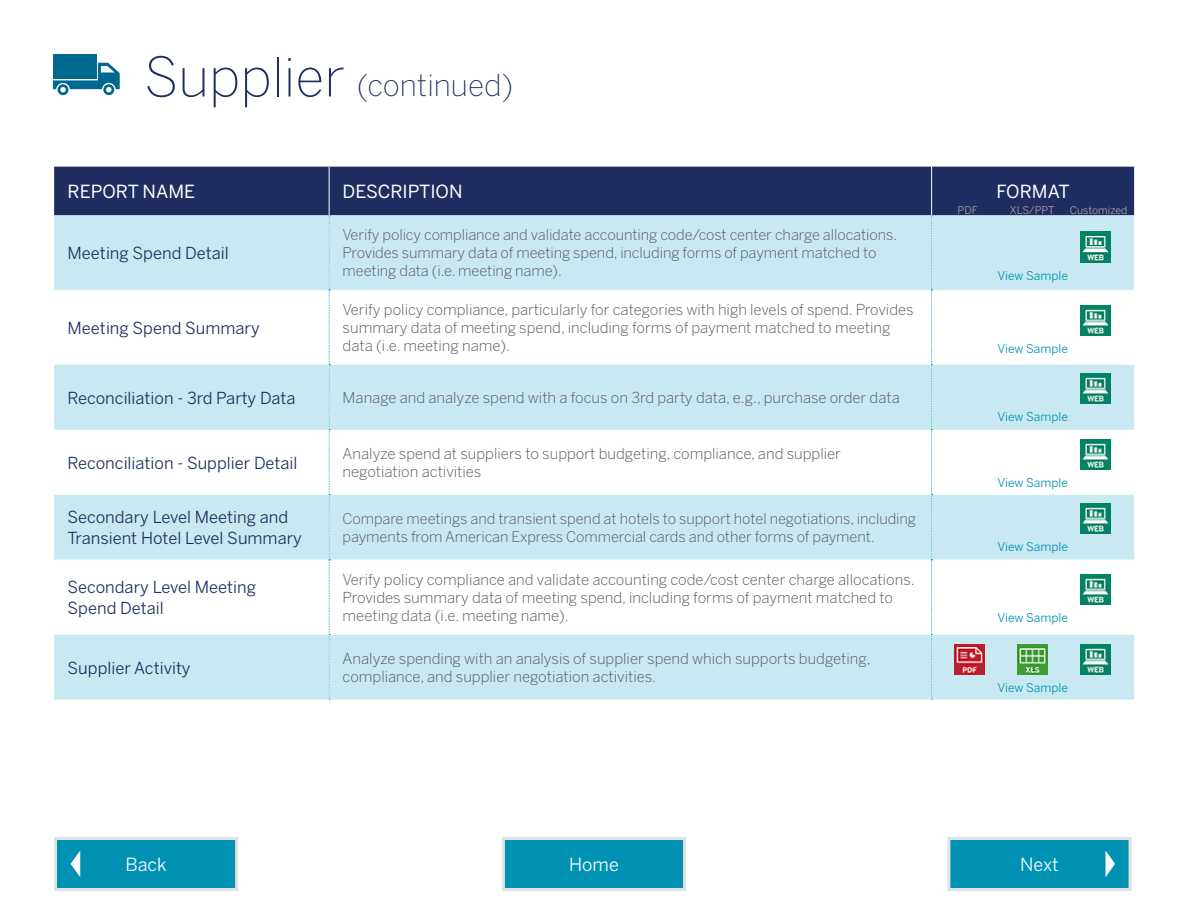
<style>
.page{position:relative;width:1188px;height:918px;background:#fff}
.page>*{position:absolute;margin:0;border:0;box-sizing:border-box;transform-origin:0 0}
.t1{font:200 30px "Benton Sans";color:#1f2d60}
.t2{font:18px "Benton Sans";color:#fff}
.t3{font:18px "Benton Sans";color:#fff}
.t4{font:16.5px/21px "Benton Sans";color:#1f2d60}
.t5{font:300 15px/18px "Benton Sans";color:#55565a}
.t6{font:300 14.7px/18px "Benton Sans";letter-spacing:-.005em;color:#55565a}
.t7{font:12px "Benton Sans";color:#0091b3}
.t8{font:10.5px "Benton Sans";color:#a9a8a9}
.s1{font-size:54px}
</style>
<div class="page">
<svg style="left:502px;top:837px;width:184px;height:54px;background:#1f9cb9"></svg>
<svg style="left:947px;top:837px;width:185px;height:54px;background:#249ebb"></svg>
<svg style="left:54px;top:837px;width:184px;height:54px;background:#229dba"></svg>
<div style="left:53px;top:55px;width:44px;height:24px;background:#00698f"></div>
<svg style="left:53px;top:63px;width:67px;height:32px"></svg>
<div style="left:54px;top:167px;width:1080px;height:48px;background:#1f2d60"></div>
<div style="left:54px;top:215px;width:1080px;height:75px;background:#c8e9f1"></div>
<svg style="left:54px;top:365px;width:1080px;height:335px;fill:#c8e9f1"></svg>
<svg style="left:54px;top:560px;width:1080px;height:75px"></svg>
<svg style="left:329px;top:215px;width:1px;height:485px"></svg>
<svg style="left:931px;top:215px;width:2px;height:485px"></svg>
<hr style="left:329px;top:167px;width:1px;height:48px;background:#fff">
<hr style="left:931px;top:167px;width:1px;height:48px;background:#fff">
<img style="left:954px;top:644px;width:31px;height:31px">
<img style="left:1017px;top:644px;width:31px;height:31px">
<img style="left:1080px;top:644px;width:31px;height:31px">
<img style="left:1080px;top:574px;width:31px;height:31px">
<img style="left:1080px;top:503px;width:31px;height:31px">
<img style="left:1080px;top:439px;width:31px;height:31px">
<img style="left:1080px;top:373px;width:31px;height:31px">
<img style="left:1080px;top:305px;width:31px;height:31px">
<img style="left:1080px;top:232px;width:31px;height:30px">
<h1 class="t1" style="left:144px;top:68px;width:371px"><span class="s1">Supplier</span> (continued)</h1>
<p class="t2" style="left:68px;top:181px;width:129px">REPORT NAME</p>
<p class="t2" style="left:343px;top:181px;width:121px">DESCRIPTION</p>
<p class="t2" style="left:997px;top:181px;width:74px">FORMAT</p>
<p class="t4" style="left:68px;top:242px;width:163px">Meeting Spend Detail</p>
<p class="t4" style="left:68px;top:317px;width:194px">Meeting Spend Summary</p>
<p class="t6" style="left:343px;top:226px;width:556px">Verify policy compliance and validate accounting code/cost center charge allocations.<br>Provides summary data of meeting spend, including forms of payment matched to meeting data (i.e. meeting name).</p>
<p class="t5" style="left:343px;top:301px;width:572px">Verify policy compliance, particularly for categories with high levels of spend. Provides summary data of meeting spend, including forms of payment matched to meeting data (i.e. meeting name).</p>
<p class="t4" style="left:68px;top:387px;width:229px">Reconciliation - 3rd Party Data</p>
<p class="t5" style="left:343px;top:389px;width:559px">Manage and analyze spend with a focus on 3rd party data, e.g., purchase order data</p>
<p class="t4" style="left:68px;top:452px;width:231px">Reconciliation - Supplier Detail</p>
<p class="t5" style="left:343px;top:445px;width:500px">Analyze spend at suppliers to support budgeting, compliance, and supplier negotiation activities</p>
<p class="t4" style="left:68px;top:507px;width:236px">Secondary Level Meeting and<br>Transient Hotel Level Summary</p>
<p class="t6" style="left:343px;top:510px;width:575px">Compare meetings and transient spend at hotels to support hotel negotiations, including payments from American Express Commercial cards and other forms of payment.</p>
<p class="t4" style="left:68px;top:576px;width:190px">Secondary Level Meeting<br>Spend Detail</p>
<p class="t5" style="left:343px;top:570px;width:574px">Verify policy compliance and validate accounting code/cost center charge allocations.<br>Provides summary data of meeting spend, including forms of payment matched to meeting data (i.e. meeting name).</p>
<p class="t4" style="left:68px;top:657px;width:124px">Supplier Activity</p>
<p class="t5" style="left:343px;top:649px;width:530px">Analyze spending with an analysis of supplier spend which supports budgeting, compliance, and supplier negotiation activities.</p>
<p class="t8" style="left:958px;top:204px;width:22px">PDF</p>
<p class="t8" style="left:1010px;top:204px;width:46px">XLS/PPT</p>
<p class="t8" style="left:1070px;top:204px;width:59px">Customized</p>
<p class="t7" style="left:998px;top:268px;width:72px">View Sample</p>
<p class="t7" style="left:998px;top:342px;width:72px">View Sample</p>
<p class="t7" style="left:998px;top:410px;width:72px">View Sample</p>
<p class="t7" style="left:998px;top:476px;width:72px">View Sample</p>
<p class="t7" style="left:998px;top:540px;width:72px">View Sample</p>
<p class="t7" style="left:998px;top:611px;width:72px">View Sample</p>
<p class="t7" style="left:998px;top:681px;width:72px">View Sample</p>
<p class="t3" style="left:125px;top:854px;width:43px">Back</p>
<p class="t3" style="left:569px;top:854px;width:51px">Home</p>
<p class="t3" style="left:1020px;top:854px;width:40px">Next</p>
</div>
